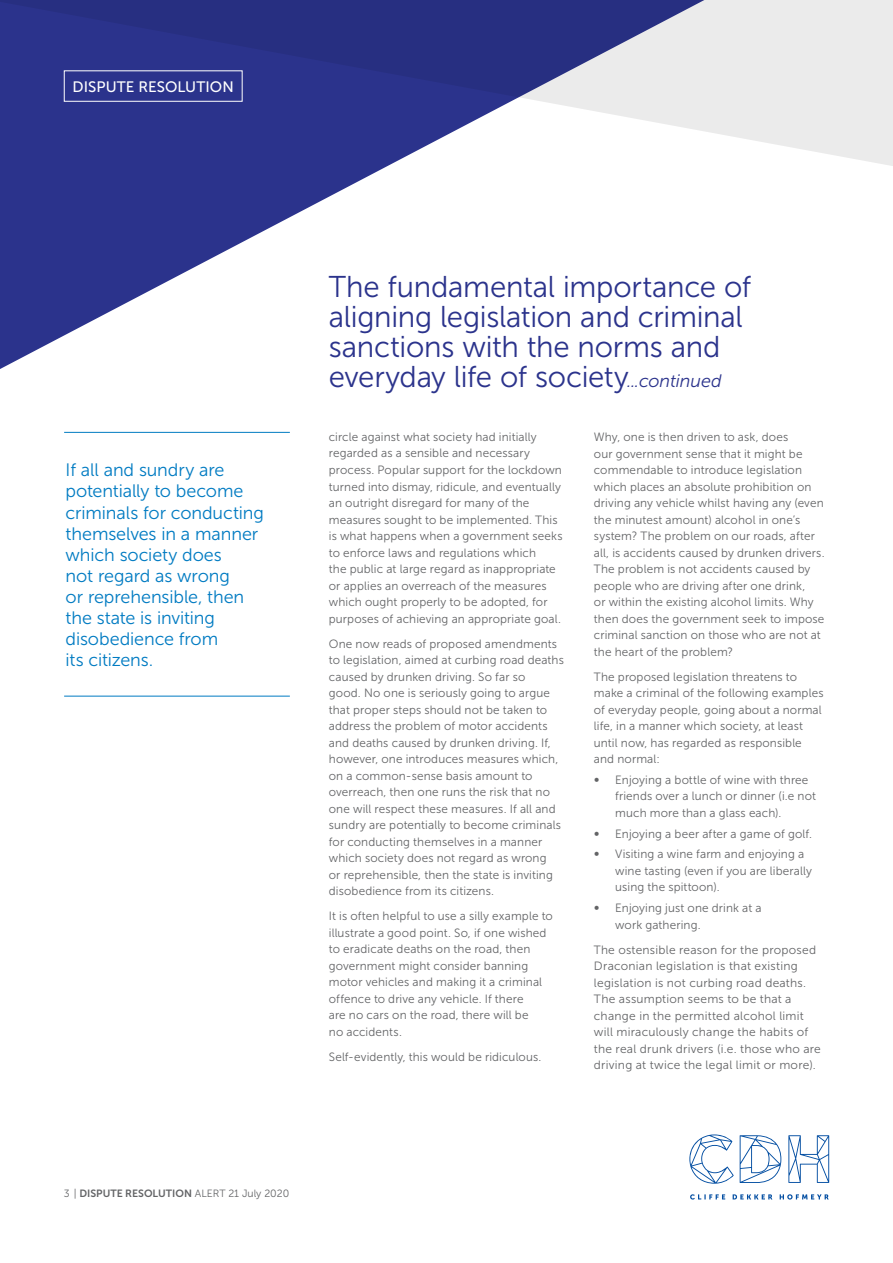
<style>
.page{position:relative;width:893px;height:1263px;background:#fff}
.page>*{position:absolute;margin:0;border:0;box-sizing:border-box;transform-origin:0 0}
.t1{font:30px/30px "Museo Sans 300";letter-spacing:-.01em;color:#2b338c}
.t2{font:18px/21px "Museo Sans 300";letter-spacing:-.005em;color:#007bc2}
.t3{font:15.15px "Museo Sans 500";letter-spacing:.005em;color:#fff}
.t4{font:12px/16.5px "Museo Sans 300";letter-spacing:.01em;color:#636466}
.t5{font:10.5px "Museo Sans 300";color:#636466}
.s1{font-style:italic;font-size:18px}
.s2{font-family:"Museo Sans 700"}
</style>
<div class="page">
<svg style="left:690px;top:1194px;width:139px;height:5px"></svg>
<svg style="left:689px;top:1134px;width:45px;height:50px"></svg>
<svg style="left:740px;top:1135px;width:41px;height:48px"></svg>
<svg style="left:788px;top:1135px;width:41px;height:48px"></svg>
<svg style="left:0;top:188px;width:346px;height:181px"></svg>
<svg style="left:0;top:0;width:893px;height:188px"></svg>
<div style="left:64px;top:70px;width:179px;height:32px;border:1px solid #fff"></div>
<hr style="left:64px;top:432px;width:226px;height:1px;background:#007bc2">
<hr style="left:64px;top:696px;width:226px;height:1px;background:#007bc2">
<p class="t3" style="left:73px;top:78px;width:163px">DISPUTE RESOLUTION</p>
<h2 class="t2" style="left:66px;top:460px;width:200px">If all and sundry are potentially to become criminals for conducting themselves in a manner which society does<br>not regard as wrong<br>or reprehensible, then the state is inviting disobedience from<br>its citizens.</h2>
<h1 class="t1" style="left:329px;top:272px;width:424px">The fundamental importance of aligning legislation and criminal sanctions with the norms and everyday life of society<span class="s1">...continued</span></h1>
<p class="t4" style="left:329px;top:429px;width:235px">circle against what society had initially regarded as a sensible and necessary process. Popular support for the lockdown turned into dismay, ridicule, and eventually an outright disregard for many of the measures sought to be implemented. This is what happens when a government seeks to enforce laws and regulations which<br>the public at large regard as inappropriate or applies an overreach of the measures which ought properly to be adopted, for purposes of achieving an appropriate goal.</p>
<p class="t4" style="left:329px;top:635px;width:237px">One now reads of proposed amendments to legislation, aimed at curbing road deaths caused by drunken driving. So far so<br>good. No one is seriously going to argue that proper steps should not be taken to address the problem of motor accidents and deaths caused by drunken driving. If, however, one introduces measures which, on a common-sense basis amount to overreach, then one runs the risk that no one will respect these measures. If all and sundry are potentially to become criminals for conducting themselves in a manner which society does not regard as wrong<br>or reprehensible, then the state is inviting disobedience from its citizens.</p>
<p class="t4" style="left:329px;top:908px;width:225px">It is often helpful to use a silly example to illustrate a good point. So, if one wished to eradicate deaths on the road, then government might consider banning motor vehicles and making it a criminal offence to drive any vehicle. If there<br>are no cars on the road, there will be<br>no accidents.</p>
<p class="t4" style="left:329px;top:1048px;width:214px">Self-evidently, this would be ridiculous.</p>
<p class="t4" style="left:594px;top:429px;width:232px">Why, one is then driven to ask, does<br>our government sense that it might be commendable to introduce legislation which places an absolute prohibition on driving any vehicle whilst having any (even the minutest amount) alcohol in one’s system? The problem on our roads, after all, is accidents caused by drunken drivers.<br>The problem is not accidents caused by people who are driving after one drink,<br>or within the existing alcohol limits. Why then does the government seek to impose criminal sanction on those who are not at the heart of the problem?</p>
<p class="t4" style="left:594px;top:668px;width:231px">The proposed legislation threatens to make a criminal of the following examples of everyday people, going about a normal life, in a manner which society, at least until now, has regarded as responsible and normal:</p>
<p class="t4" style="left:594px;top:771px;width:7px">∞</p>
<p class="t4" style="left:615px;top:771px;width:202px">Enjoying a bottle of wine with three friends over a lunch or dinner (i.e not much more than a glass each).</p>
<p class="t4" style="left:594px;top:825px;width:7px">∞</p>
<p class="t4" style="left:615px;top:825px;width:198px">Enjoying a beer after a game of golf.</p>
<p class="t4" style="left:594px;top:846px;width:7px">∞</p>
<p class="t4" style="left:615px;top:846px;width:198px">Visiting a wine farm and enjoying a wine tasting (even if you are liberally using the spittoon).</p>
<p class="t4" style="left:594px;top:900px;width:7px">∞</p>
<p class="t4" style="left:615px;top:900px;width:148px">Enjoying just one drink at a work gathering.</p>
<p class="t4" style="left:594px;top:941px;width:229px">The ostensible reason for the proposed Draconian legislation is that existing legislation is not curbing road deaths.<br>The assumption seems to be that a change in the permitted alcohol limit will miraculously change the habits of the real drunk drivers (i.e. those who are driving at twice the legal limit or more).</p>
<p class="t5" style="left:64px;top:1188px;width:227px">3 | <span class="s2">DISPUTE RESOLUTION</span> ALERT 21 July 2020</p>
</div>
